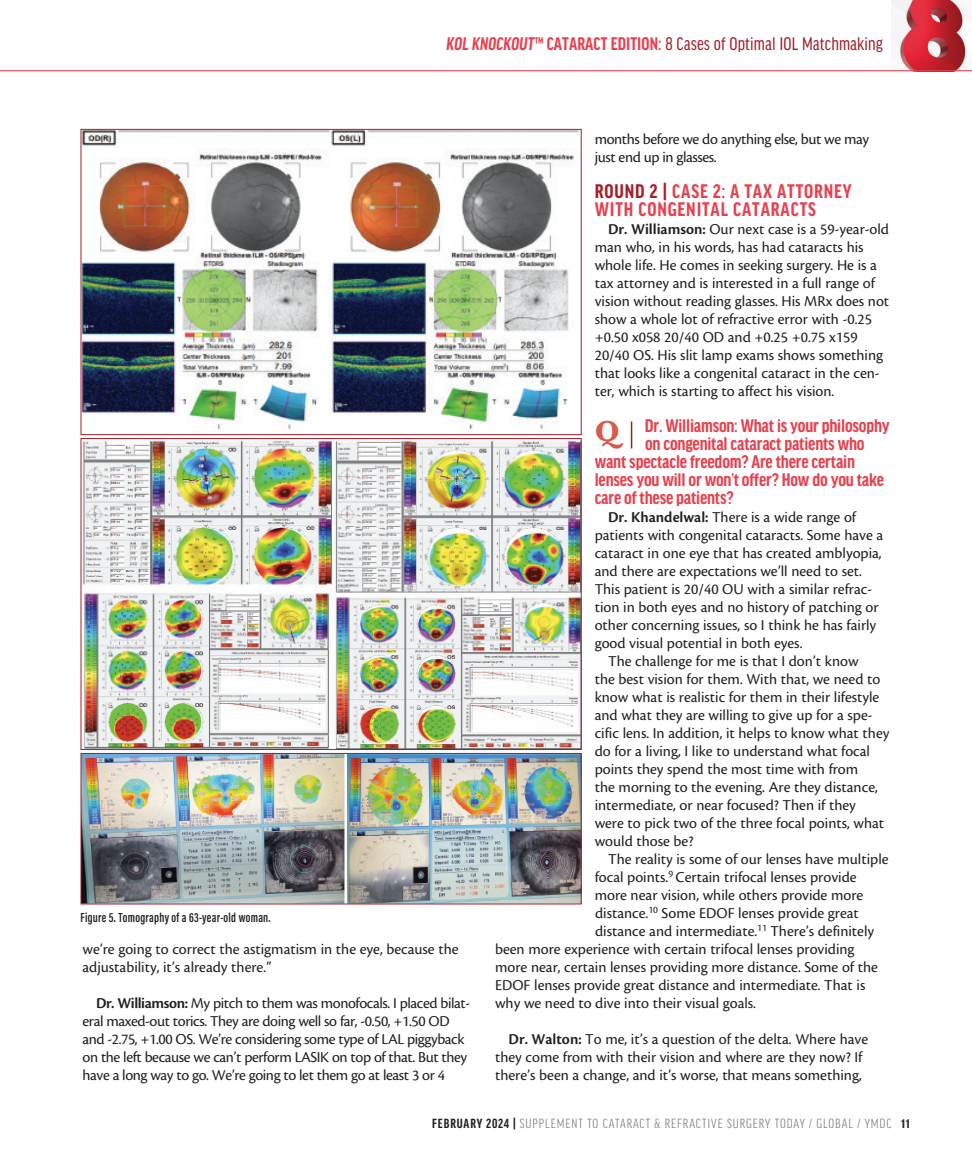
<style>
.page{position:relative;width:972px;height:1161px;background:#fff}
.page>*{position:absolute;margin:0;border:0;box-sizing:border-box;transform-origin:0 0}
.t1{font:700 30px "Baskerville";color:#d85a4e}
.subhead{font:700 condensed 21px/18px "Good Headline Pro";letter-spacing:.04em;color:#e7414f}
.body{font:700 condensed 19.5px "Good Headline Pro";letter-spacing:-.01em;color:#e7414f}
.t2{font:19.5px "Good Headline Pro Cond News";letter-spacing:.005em;color:#a51e29;scale:.95 1}
.body-2{font:15.75px/18px "Cronos Pro";color:#231f20}
.body-3{font:15.75px/18px "Cronos Pro";letter-spacing:-.025em;color:#231f20}
.t3{font:300 extra-condensed 14.1px "Good Headline Pro";letter-spacing:.06em;color:#6c6d70;scale:1.11 1}
.t4{font:600 13.5px "Acumin Pro Extra Cond";letter-spacing:.02em;color:#231f20}
.s1{font-family:"Good Headline Pro";font-weight:700;font-style:italic;font-stretch:condensed;color:#e7414f}
.s2{font-family:"Good Headline Pro";font-weight:700;font-stretch:condensed;color:#e7414f}
.s3{font-weight:600}
.s4{color:#a51e29}
.s5{font-weight:700;color:#231f20}
.s6{font-weight:700;font-size:13.35px;color:#231f20}
</style>
<div class="page">
<img style="left:891px;top:0;width:75px;height:70px">
<hr style="left:0;top:70px;width:972px;height:1px;background:#e7414f">
<svg style="left:631px;top:422px;width:1px;height:26px"></svg>
<img style="left:83px;top:131px;width:496px;height:301px">
<div style="left:81px;top:129px;width:501px;height:306px;border:1px solid #a51e29"></div>
<img style="left:83px;top:440px;width:497px;height:308px">
<div style="left:81px;top:438px;width:501px;height:312px;border:1px solid #a51e29"></div>
<img style="left:83px;top:755px;width:497px;height:147px">
<div style="left:81px;top:753px;width:501px;height:151px;border:1px solid #a51e29"></div>
<p class="t2" style="left:447px;top:34px;width:461px"><span class="s1">KOL KNOCKOUT™</span> <span class="s2">CATARACT EDITION:</span> 8 Cases of Optimal IOL Matchmaking</p>
<p class="t4" style="left:81px;top:909px;width:192px">Figure 5. Tomography of a 63-year-old woman.</p>
<p class="body-2" style="left:83px;top:940px;width:378px">we’re going to correct the astigmatism in the eye, because the adjustability, it’s already there.”</p>
<p class="body-3" style="left:83px;top:994px;width:389px;text-indent:14px"><span class="s3">Dr. Williamson:</span> My pitch to them was monofocals. I placed bilat&shy;eral maxed-out torics. They are doing well so far, -0.50, +1.50 OD and -2.75, +1.00 OS. We’re considering some type of LAL piggyback on the left because we can’t perform LASIK on top of that. But they have a long way to go. We’re going to let them go at least 3 or 4</p>
<p class="body-3" style="left:595px;top:130px;width:276px">months before we do anything else, but we may just end up in glasses.</p>
<p class="subhead" style="left:595px;top:183px;width:259px"><span class="s4">ROUND 2 |</span> CASE 2: A TAX ATTORNEY<br>WITH CONGENITAL CATARACTS</p>
<p class="body-2" style="left:595px;top:220px;width:296px;text-indent:14px"><span class="s3">Dr. Williamson:</span> Our next case is a 59-year-old man who, in his words, has had cataracts his whole life. He comes in seeking surgery. He is a tax attorney and is interested in a full range of vision without reading glasses. His MRx does not show a whole lot of refractive error with -0.25 +0.50 x058 20/40 OD and +0.25 +0.75 x159<br>20/40 OS. His slit lamp exams shows something that looks like a congenital cataract in the cen&shy;ter, which is starting to affect his vision.</p>
<p class="t1" style="left:595px;top:410px;width:26px">Q</p>
<p class="body" style="left:645px;top:417px;width:246px">Dr. Williamson: What is your philosophy</p>
<p class="body" style="left:645px;top:435px;width:221px">on congenital cataract patients who</p>
<p class="body" style="left:595px;top:453px;width:262px">want spectacle freedom? Are there certain</p>
<p class="body" style="left:595px;top:471px;width:291px">lenses you will or won’t offer? How do you take</p>
<p class="body" style="left:595px;top:489px;width:140px">care of these patients?</p>
<p class="body-2" style="left:595px;top:508px;width:290px;text-indent:14px"><span class="s3">Dr. Khandelwal:</span> There is a wide range of patients with congenital cataracts. Some have a cataract in one eye that has created amblyopia, and there are expectations we’ll need to set.<br>This patient is 20/40 OU with a similar refrac&shy;tion in both eyes and no history of patching or other concerning issues, so I think he has fairly good visual potential in both eyes.</p>
<p class="body-2" style="left:595px;top:652px;width:296px;text-indent:14px">The challenge for me is that I don’t know<br>the best vision for them. With that, we need to know what is realistic for them in their lifestyle and what they are willing to give up for a spe&shy;cific lens. In addition, it helps to know what they do for a living, I like to understand what focal points they spend the most time with from<br>the morning to the evening. Are they distance, intermediate, or near focused? Then if they<br>were to pick two of the three focal points, what would those be?</p>
<p class="body-2" style="left:608px;top:850px;width:282px">The reality is some of our lenses have multiple</p>
<p class="body-2" style="left:595px;top:868px;width:263px">focal points.<sup>9</sup> Certain trifocal lenses provide</p>
<p class="body-2" style="left:595px;top:886px;width:270px">more near vision, while others provide more</p>
<p class="body-2" style="left:595px;top:904px;width:265px">distance.<sup>10</sup> Some EDOF lenses provide great</p>
<p class="body-2" style="left:595px;top:922px;width:281px">distance and intermediate.<sup>11</sup> There’s definitely</p>
<p class="body-2" style="left:495px;top:940px;width:361px">been more experience with certain trifocal lenses providing</p>
<p class="body-2" style="left:495px;top:958px;width:384px">more near, certain lenses providing more distance. Some of the</p>
<p class="body-2" style="left:495px;top:976px;width:372px">EDOF lenses provide great distance and intermediate. That is</p>
<p class="body-2" style="left:495px;top:994px;width:262px">why we need to dive into their visual goals.</p>
<p class="body-2" style="left:495px;top:1030px;width:375px;text-indent:14px"><span class="s3">Dr. Walton:</span> To me, it’s a question of the delta. Where have they come from with their vision and where are they now? If there’s been a change, and it’s worse, that means something,</p>
<p class="t3" style="left:432px;top:1117px;width:432px"><span class="s5">FEBRUARY 2024 |</span> SUPPLEMENT TO CATARACT &amp; REFRACTIVE SURGERY TODAY / GLOBAL / YMDC <span class="s6">11</span></p>
</div>
